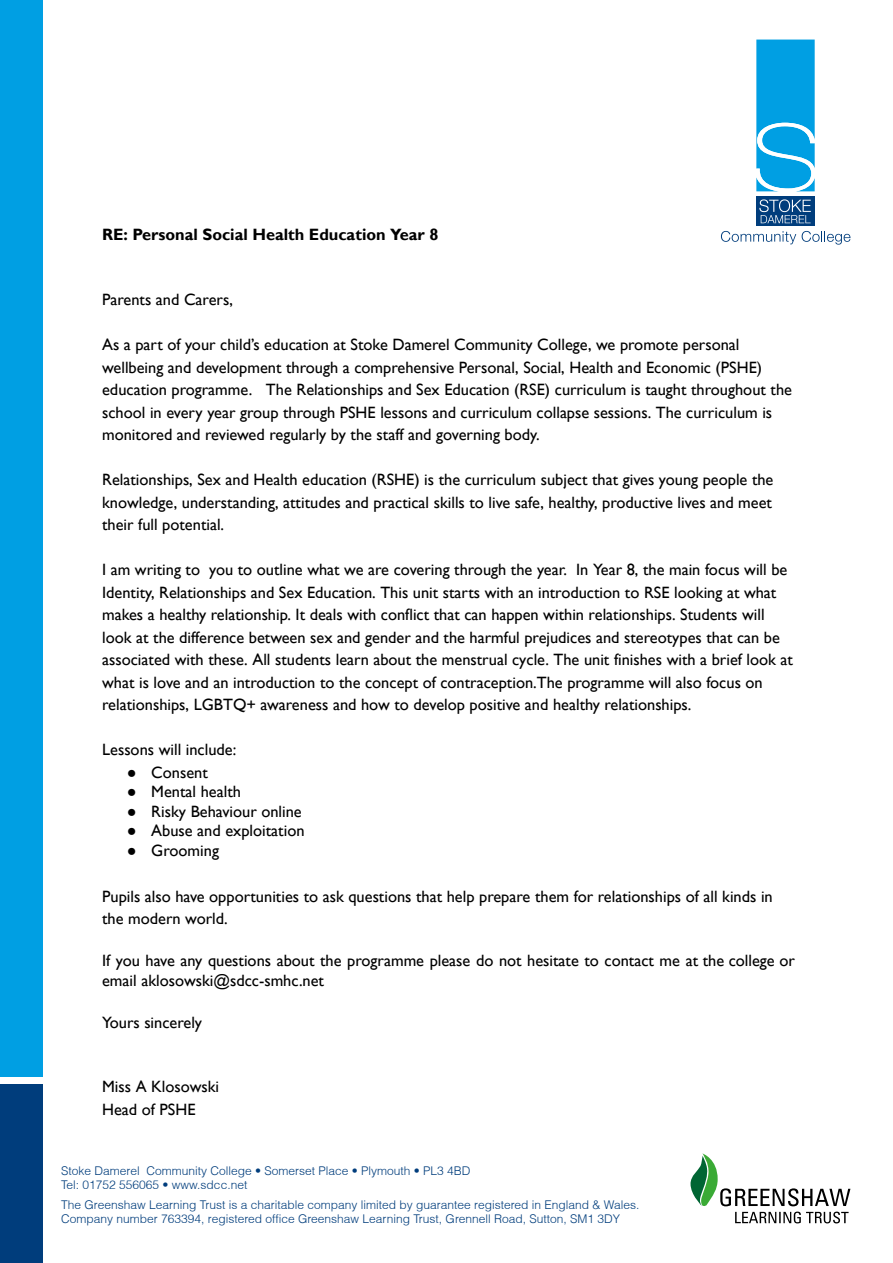
<style>
.page{position:relative;width:893px;height:1263px;background:#fff}
.page>*{position:absolute;margin:0;border:0;box-sizing:border-box;transform-origin:0 0}
.t1{font:16.35px/22.5px "Gill Sans";color:#000}
.t2{font:700 16.35px "Gill Sans";color:#000}
.t3{font:300 12px/14.4px "Helvetica";color:#003d7c}
.s1{font-family:"Arial"}
</style>
<div class="page">
<div style="left:0;top:1084px;width:43px;height:179px;background:#003d7c"></div>
<div style="left:756px;top:197px;width:59px;height:29px;background:#003d7c"></div>
<svg style="left:756px;top:40px;width:59px;height:152px;background:#1daae6"></svg>
<svg style="left:759px;top:199px;width:52px;height:24px"></svg>
<svg style="left:721px;top:231px;width:75px;height:13px"></svg>
<svg style="left:802px;top:231px;width:48px;height:14px"></svg>
<div style="left:0;top:0;width:43px;height:1077px;background:#009fe3"></div>
<svg style="left:690px;top:1153px;width:160px;height:70px"></svg>
<p class="t2" style="left:102px;top:225px;width:338px">RE: Personal Social Health Education Year 8</p>
<p class="t1" style="left:102px;top:288px;width:132px">Parents and Carers,</p>
<p class="t1" style="left:102px;top:334px;width:691px">As a part of your child’s education at Stoke Damerel Community College, we promote personal wellbeing and development through a comprehensive Personal, Social, Health and Economic (PSHE) education programme. The Relationships and Sex Education (RSE) curriculum is taught throughout the school in every year group through PSHE lessons and curriculum collapse sessions. The curriculum is monitored and reviewed regularly by the staff and governing body.</p>
<p class="t1" style="left:102px;top:469px;width:673px;text-align:justify">Relationships, Sex and Health education (RSHE) is the curriculum subject that gives young people the knowledge, understanding, attitudes and practical skills to live safe, healthy, productive lives and meet their full potential.</p>
<p class="t1" style="left:102px;top:559px;width:692px">I am writing to you to outline what we are covering through the year. In Year 8, the main focus will be Identity, Relationships and Sex Education. This unit starts with an introduction to RSE looking at what makes a healthy relationship. It deals with conflict that can happen within relationships. Students will look at the difference between sex and gender and the harmful prejudices and stereotypes that can be associated with these. All students learn about the menstrual cycle. The unit finishes with a brief look at what is love and an introduction to the concept of contraception.The programme will also focus on relationships, LGBTQ+ awareness and how to develop positive and healthy relationships.</p>
<p class="t1" style="left:102px;top:739px;width:136px">Lessons will include:</p>
<p class="t1" style="left:127px;top:761px;width:83px"><span class="s1">●</span> Consent</p>
<p class="t1" style="left:127px;top:781px;width:116px"><span class="s1">●</span> Mental health</p>
<p class="t1" style="left:127px;top:800px;width:177px"><span class="s1">●</span> Risky Behaviour online</p>
<p class="t1" style="left:127px;top:820px;width:179px"><span class="s1">●</span> Abuse and exploitation</p>
<p class="t1" style="left:127px;top:839px;width:94px"><span class="s1">●</span> Grooming</p>
<p class="t1" style="left:102px;top:885px;width:672px">Pupils also have opportunities to ask questions that help prepare them for relationships of all kinds in the modern world.</p>
<p class="t1" style="left:102px;top:951px;width:694px;line-height:19.5px">If you have any questions about the programme please do not hesitate to contact me at the college or email aklosowski@sdcc-smhc.net</p>
<p class="t1" style="left:102px;top:1011px;width:101px">Yours sincerely</p>
<p class="t1" style="left:102px;top:1076px;width:119px">Miss A Klosowski<br>Head of PSHE</p>
<p class="t3" style="left:61px;top:1163px;width:411px">Stoke Damerel Community College • Somerset Place • Plymouth • PL3 4BD<br>Tel: 01752 556065 • www.sdcc.net</p>
<p class="t3" style="left:61px;top:1197px;width:580px">The Greenshaw Learning Trust is a charitable company limited by guarantee registered in England &amp; Wales.<br>Company number 763394, registered office Greenshaw Learning Trust, Grennell Road, Sutton, SM1 3DY</p>
</div>
